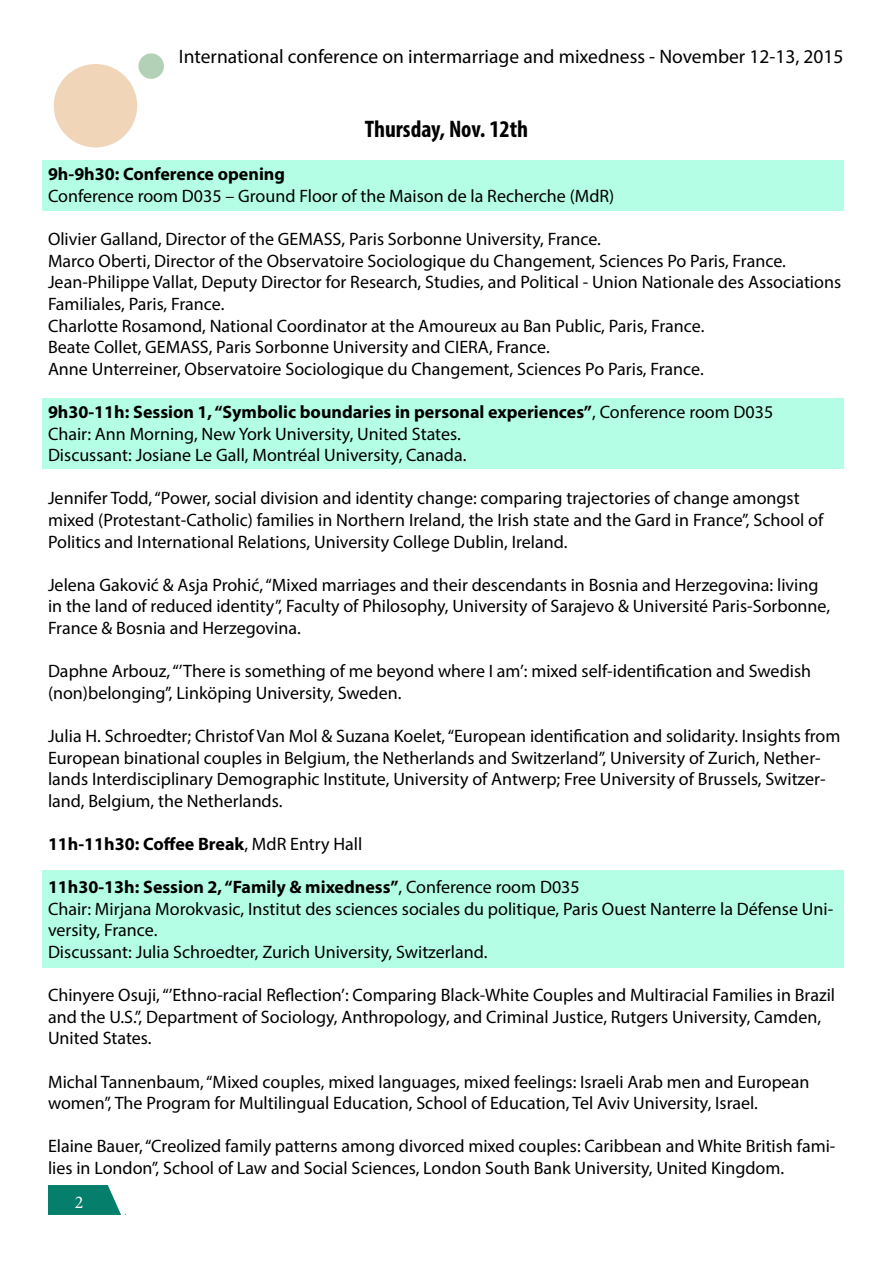
<style>
.page{position:relative;width:893px;height:1263px;background:#fff}
.page>*{position:absolute;margin:0;border:0;box-sizing:border-box;transform-origin:0 0}
.t1{font:700 condensed 24px "Myriad Pro";color:#000}
.t2{font:19.5px "Myriad Pro";color:#000}
.t3{font:18px/21.6px "Myriad Pro";color:#000}
.t4{font:700 18px "Myriad Pro";color:#000}
.t5{font:18px "Minion Pro";color:#fff}
.s1{font-weight:700}
.s2{font-weight:400}
</style>
<div class="page">
<div style="left:48px;top:1185px;width:78px;height:30px;background:#057e6c"></div>
<svg style="left:105px;top:1185px;width:21px;height:30px"></svg>
<div style="left:74px;top:1194px;width:36px;height:15px;background:#057e6c"></div>
<div style="left:42px;top:161px;width:802px;height:50px;background:#b4fee6"></div>
<div style="left:42px;top:399px;width:802px;height:70px;background:#b4fee6"></div>
<div style="left:42px;top:870px;width:802px;height:98px;background:#b4fee6"></div>
<div style="left:54px;top:64px;width:83px;height:83px;background:#f1d5b8;border-radius:50%"></div>
<div style="left:138px;top:53px;width:26px;height:26px;background:#b3d1b6;border-radius:50%"></div>
<p class="t2" style="left:179px;top:44px;width:666px">International conference on intermarriage and mixedness - November 12-13, 2015</p>
<p class="t1" style="left:365px;top:114px;width:165px">Thursday, Nov. 12th</p>
<p class="t3" style="left:48px;top:163px;width:568px"><span class="s1">9h-9h30: Conference opening<br></span>Conference room D035 – Ground Floor of the Maison de la Recherche (MdR)</p>
<p class="t3" style="left:48px;top:228px;width:554px">Olivier Galland, Director of the GEMASS, Paris Sorbonne University, France.</p>
<p class="t3" style="left:48px;top:250px;width:739px">Marco Oberti, Director of the Observatoire Sociologique du Changement, Sciences Po Paris, France.</p>
<p class="t3" style="left:48px;top:271px;width:795px">Jean-Philippe Vallat, Deputy Director for Research, Studies, and Political - Union Nationale des Associations<br>Familiales, Paris, France.</p>
<p class="t3" style="left:48px;top:314px;width:658px">Charlotte Rosamond, National Coordinator at the Amoureux au Ban Public, Paris, France.</p>
<p class="t3" style="left:48px;top:336px;width:503px">Beate Collet, GEMASS, Paris Sorbonne University and CIERA, France.</p>
<p class="t3" style="left:48px;top:358px;width:657px">Anne Unterreiner, Observatoire Sociologique du Changement, Sciences Po Paris, France.</p>
<p class="t4" style="left:48px;top:400px;width:727px">9h30-11h: Session 1, “Symbolic boundaries in personal experiences”<span class="s2">, Conference room D035</span></p>
<p class="t3" style="left:48px;top:422px;width:414px">Chair: Ann Morning, New York University, United States.</p>
<p class="t3" style="left:48px;top:444px;width:420px">Discussant: Josiane Le Gall, Montréal University, Canada.</p>
<p class="t3" style="left:48px;top:487px;width:777px">Jennifer Todd, “Power, social division and identity change: comparing trajectories of change amongst mixed (Protestant-Catholic) families in Northern Ireland, the Irish state and the Gard in France”, School of<br>Politics and International Relations, University College Dublin, Ireland.</p>
<p class="t3" style="left:48px;top:574px;width:784px">Jelena Gaković &amp; Asja Prohić, “Mixed marriages and their descendants in Bosnia and Herzegovina: living in the land of reduced identity”, Faculty of Philosophy, University of Sarajevo &amp; Université Paris-Sorbonne,<br>France &amp; Bosnia and Herzegovina.</p>
<p class="t3" style="left:48px;top:660px;width:765px">Daphne Arbouz, “’There is something of me beyond where I am’: mixed self-identification and Swedish (non)belonging”, Linköping University, Sweden.</p>
<p class="t3" style="left:48px;top:725px;width:794px">Julia H. Schroedter; Christof Van Mol &amp; Suzana Koelet, “European identification and solidarity. Insights from European binational couples in Belgium, the Netherlands and Switzerland”, University of Zurich, Nether&shy;lands Interdisciplinary Demographic Institute, University of Antwerp; Free University of Brussels, Switzer&shy;land, Belgium, the Netherlands.</p>
<p class="t4" style="left:48px;top:832px;width:316px">11h-11h30: Coffee Break<span class="s2">, MdR Entry Hall</span></p>
<p class="t4" style="left:48px;top:875px;width:533px">11h30-13h: Session 2, “Family &amp; mixedness”<span class="s2">, Conference room D035</span></p>
<p class="t3" style="left:48px;top:898px;width:787px">Chair: Mirjana Morokvasic, Institut des sciences sociales du politique, Paris Ouest Nanterre la Défense Uni&shy;versity, France.</p>
<p class="t3" style="left:48px;top:941px;width:441px">Discussant: Julia Schroedter, Zurich University, Switzerland.</p>
<p class="t3" style="left:48px;top:984px;width:789px">Chinyere Osuji, “’Ethno-racial Reflection’: Comparing Black-White Couples and Multiracial Families in Brazil and the U.S.”, Department of Sociology, Anthropology, and Criminal Justice, Rutgers University, Camden,<br>United States.</p>
<p class="t3" style="left:48px;top:1070px;width:763px">Michal Tannenbaum, “Mixed couples, mixed languages, mixed feelings: Israeli Arab men and European women”, The Program for Multilingual Education, School of Education, Tel Aviv University, Israel.</p>
<p class="t3" style="left:48px;top:1135px;width:789px">Elaine Bauer, “Creolized family patterns among divorced mixed couples: Caribbean and White British fami&shy;lies in London”, School of Law and Social Sciences, London South Bank University, United Kingdom.</p>
<p class="t5" style="left:75px;top:1190px;width:10px">2</p>
</div>
